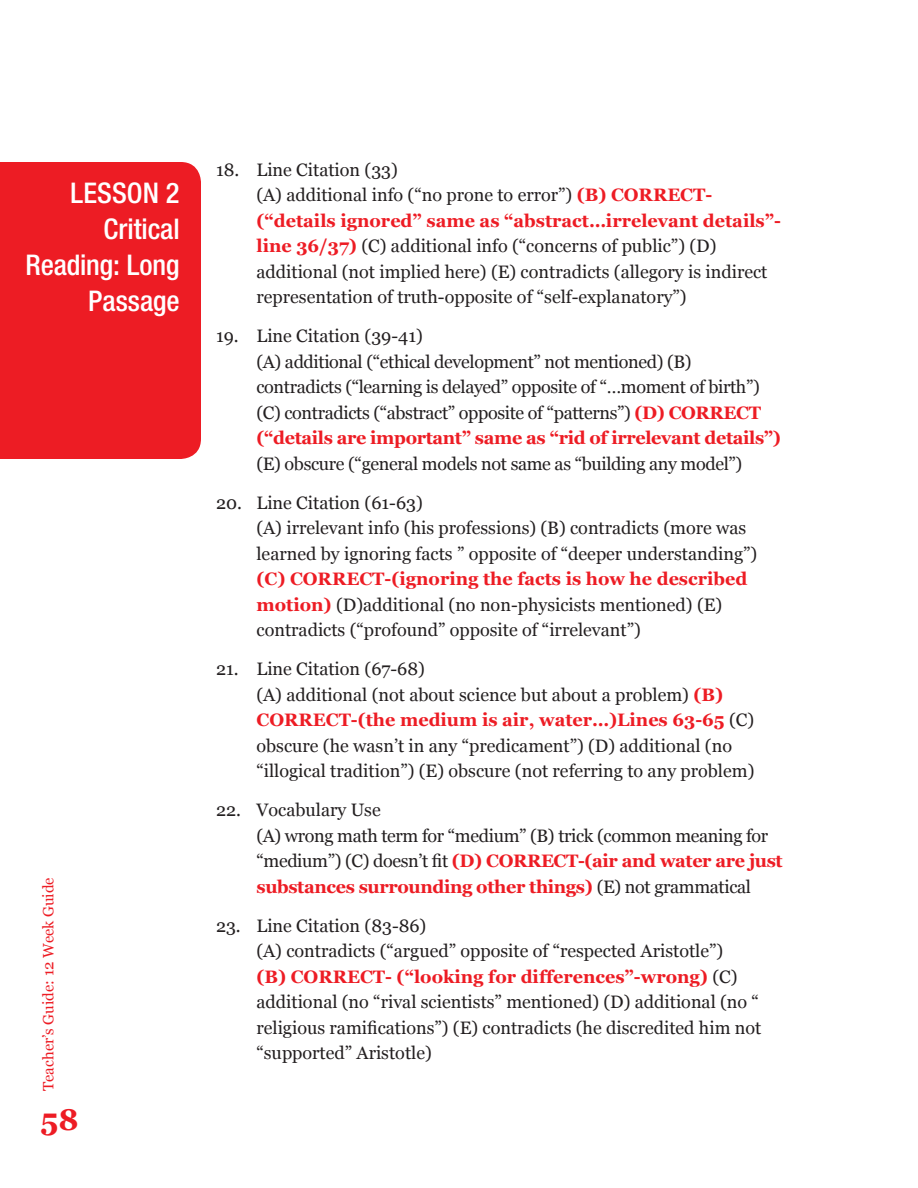
<style>
.page{position:relative;width:918px;height:1188px;background:#fff}
.page>*{position:absolute;margin:0;border:0;box-sizing:border-box;transform-origin:0 0}
.t1{font:700 30px "Georgia";color:#ed1c24}
.t2{font:500 condensed 28.5px/36px "Helvetica Neue LT Std";letter-spacing:-.005em;color:#fff;text-align:right}
.t3{font:18px/25.5px "Georgia";color:#231f20}
.t4{font:18px/25.5px "Georgia";letter-spacing:-.02em;color:#231f20}
.t5{font:15px "Georgia";color:#ed1c24}
.s1{font-weight:700;color:#ed1c24}
</style>
<div class="page">
<div style="left:0;top:162px;width:201px;height:297px;background:#ed1c24"></div>
<h2 class="t2" style="left:26px;top:174px;width:156px">LESSON 2<br>Critical<br>Reading: Long<br>Passage</h2>
<p class="t5" style="left:39px;top:1091px;width:215px;rotate:-90deg">Teacher’s Guide: 12 Week Guide</p>
<h1 class="t1" style="left:40px;top:1100px;width:40px">58</h1>
<p class="t3" style="left:256px;top:157px;width:526px;text-indent:-40px">18. Line Citation (33)<br>(A) additional info (“no prone to error”) <span class="s1">(B) CORRECT-(“details ignored” same as “abstract…irrelevant details”- line 36/37)</span> (C) additional info (“concerns of public”) (D) additional (not implied here) (E) contradicts (allegory is indirect representation of truth-opposite of “self-explanatory”)</p>
<p class="t4" style="left:256px;top:324px;width:526px;text-indent:-40px">19. Line Citation (39-41)<br>(A) additional (“ethical development” not mentioned) (B) contradicts (“learning is delayed” opposite of “…moment of birth”) (C) contradicts (“abstract” opposite of “patterns”) <span class="s1">(D) CORRECT (“details are important” same as “rid of irrelevant details”)</span></p>
<p class="t4" style="left:256px;top:451px;width:487px">(E) obscure (“general models not same as “building any model”)</p>
<p class="t3" style="left:256px;top:490px;width:502px;text-indent:-40px">20. Line Citation (61-63)<br>(A) irrelevant info (his professions) (B) contradicts (more was learned by ignoring facts ” opposite of “deeper understanding”)</p>
<p class="t3" style="left:256px;top:567px;width:492px"><span class="s1">(C) CORRECT-(ignoring the facts is how he described motion)</span> (D)additional (no non-physicists mentioned) (E) contradicts (“profound” opposite of “irrelevant”)</p>
<p class="t3" style="left:256px;top:657px;width:499px;text-indent:-40px">21. Line Citation (67-68)<br>(A) additional (not about science but about a problem) <span class="s1">(B)<br>CORRECT-(the medium is air, water…)Lines 63-65</span> (C) obscure (he wasn’t in any “predicament”) (D) additional (no “illogical tradition”) (E) obscure (not referring to any problem)</p>
<p class="t4" style="left:256px;top:798px;width:528px;text-indent:-40px">22. Vocabulary Use<br>(A) wrong math term for “medium” (B) trick (common meaning for “medium”) (C) doesn’t fit <span class="s1">(D) CORRECT-(air and water are just substances surrounding other things)</span> (E) not grammatical</p>
<p class="t3" style="left:256px;top:913px;width:506px;text-indent:-40px">23. Line Citation (83-86)<br>(A) contradicts (“argued” opposite of “respected Aristotle”)<br><span class="s1">(B) CORRECT- (“looking for differences”-wrong)</span> (C) additional (no “rival scientists” mentioned) (D) additional (no “ religious ramifications”) (E) contradicts (he discredited him not “supported” Aristotle)</p>
</div>
